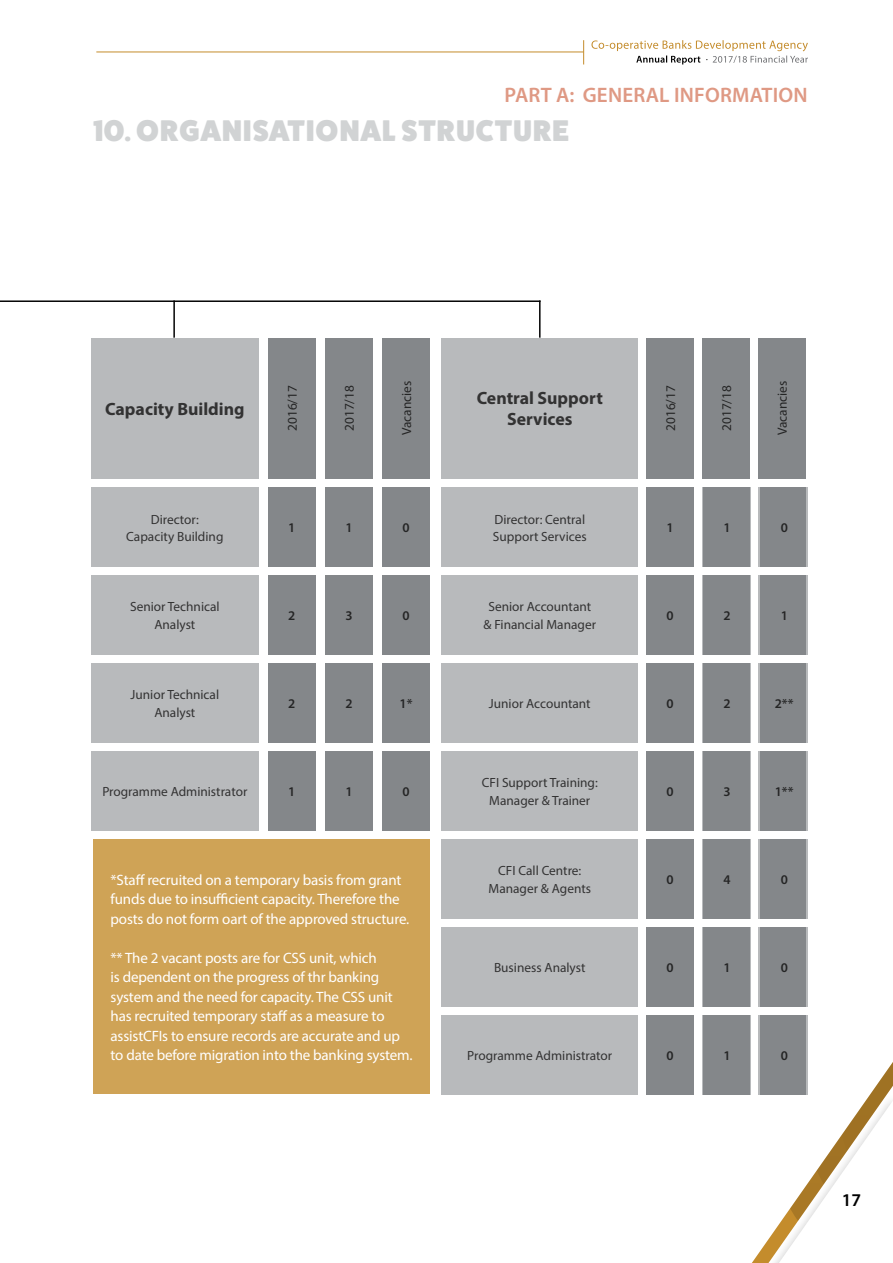
<style>
.page{position:relative;width:893px;height:1263px;background:#fff}
.page>*{position:absolute;margin:0;border:0;box-sizing:border-box;transform-origin:0 0}
.t1{font:800 30px "Fat Frank";letter-spacing:.04em;color:#d1d3d4}
.t2{font:600 21px "Myriad Pro";letter-spacing:.01em;color:#df9984}
.t3{font:600 18px "Myriad Pro";color:#000}
.t4{font:700 17.85px/20.7px "Myriad Pro";color:#000;text-align:center}
.t5{font:15px/19.5px "Myriad Pro";letter-spacing:-.01em;color:#fff}
.t6{font:13.35px/17.9px "Myriad Pro";color:#000;text-align:center}
.t7{font:600 13.35px "Myriad Pro";color:#000}
</style>
<div class="page">
<svg style="left:743px;top:1062px;width:150px;height:201px"></svg>
<svg style="left:591px;top:40px;width:217px;height:25px"></svg>
<hr style="left:96px;top:52px;width:488px;height:1px;background:#c48c2c">
<svg style="left:583px;top:40px;width:1px;height:25px"></svg>
<hr style="left:0;top:300px;width:541px;height:2px;background:#000">
<hr style="left:173px;top:300px;width:2px;height:37px;background:#000">
<hr style="left:539px;top:300px;width:2px;height:37px;background:#000">
<div style="left:91px;top:338px;width:167px;height:140px;background:#b8babc"></div>
<div style="left:442px;top:338px;width:196px;height:140px;background:#b8babc"></div>
<div style="left:442px;top:488px;width:196px;height:79px;background:#b8babc"></div>
<div style="left:442px;top:576px;width:196px;height:79px;background:#b8babc"></div>
<div style="left:442px;top:663px;width:196px;height:80px;background:#b8babc"></div>
<div style="left:442px;top:751px;width:196px;height:80px;background:#b8babc"></div>
<div style="left:442px;top:927px;width:196px;height:79px;background:#b8babc"></div>
<div style="left:442px;top:839px;width:196px;height:79px;background:#b8babc"></div>
<div style="left:442px;top:1015px;width:196px;height:79px;background:#b8babc"></div>
<div style="left:91px;top:488px;width:167px;height:79px;background:#b8babc"></div>
<div style="left:702px;top:488px;width:48px;height:79px;background:#b8babc"></div>
<div style="left:702px;top:576px;width:48px;height:79px;background:#b8babc"></div>
<div style="left:702px;top:663px;width:48px;height:80px;background:#b8babc"></div>
<div style="left:702px;top:751px;width:48px;height:80px;background:#b8babc"></div>
<div style="left:702px;top:927px;width:48px;height:79px;background:#b8babc"></div>
<div style="left:702px;top:839px;width:48px;height:79px;background:#b8babc"></div>
<div style="left:702px;top:1015px;width:48px;height:79px;background:#b8babc"></div>
<div style="left:758px;top:488px;width:48px;height:79px;background:#b8babc"></div>
<div style="left:758px;top:576px;width:48px;height:79px;background:#b8babc"></div>
<div style="left:758px;top:663px;width:48px;height:80px;background:#b8babc"></div>
<div style="left:758px;top:751px;width:48px;height:80px;background:#b8babc"></div>
<div style="left:758px;top:927px;width:48px;height:79px;background:#b8babc"></div>
<div style="left:758px;top:839px;width:48px;height:79px;background:#b8babc"></div>
<div style="left:758px;top:1015px;width:48px;height:79px;background:#b8babc"></div>
<div style="left:91px;top:576px;width:167px;height:79px;background:#b8babc"></div>
<div style="left:91px;top:663px;width:167px;height:80px;background:#b8babc"></div>
<div style="left:91px;top:751px;width:167px;height:80px;background:#b8babc"></div>
<div style="left:94px;top:839px;width:336px;height:255px;background:#cfa356"></div>
<div style="left:268px;top:338px;width:48px;height:140px;background:#84878a"></div>
<div style="left:268px;top:488px;width:48px;height:79px;background:#84878a"></div>
<div style="left:268px;top:576px;width:48px;height:79px;background:#84878a"></div>
<div style="left:268px;top:663px;width:48px;height:80px;background:#84878a"></div>
<div style="left:268px;top:751px;width:48px;height:80px;background:#84878a"></div>
<div style="left:646px;top:488px;width:48px;height:79px;background:#84878a"></div>
<div style="left:646px;top:576px;width:48px;height:79px;background:#84878a"></div>
<div style="left:646px;top:663px;width:48px;height:80px;background:#84878a"></div>
<div style="left:646px;top:751px;width:48px;height:80px;background:#84878a"></div>
<div style="left:646px;top:927px;width:48px;height:79px;background:#84878a"></div>
<div style="left:646px;top:839px;width:48px;height:79px;background:#84878a"></div>
<div style="left:646px;top:1015px;width:48px;height:79px;background:#84878a"></div>
<div style="left:325px;top:488px;width:48px;height:79px;background:#84878a"></div>
<div style="left:325px;top:576px;width:48px;height:79px;background:#84878a"></div>
<div style="left:325px;top:663px;width:48px;height:80px;background:#84878a"></div>
<div style="left:325px;top:751px;width:48px;height:80px;background:#84878a"></div>
<div style="left:703px;top:488px;width:48px;height:79px;background:#84878a"></div>
<div style="left:703px;top:576px;width:48px;height:79px;background:#84878a"></div>
<div style="left:703px;top:663px;width:48px;height:80px;background:#84878a"></div>
<div style="left:703px;top:751px;width:48px;height:80px;background:#84878a"></div>
<div style="left:703px;top:927px;width:48px;height:79px;background:#84878a"></div>
<div style="left:703px;top:839px;width:48px;height:79px;background:#84878a"></div>
<div style="left:703px;top:1015px;width:48px;height:79px;background:#84878a"></div>
<div style="left:382px;top:488px;width:48px;height:79px;background:#84878a"></div>
<div style="left:382px;top:576px;width:48px;height:79px;background:#84878a"></div>
<div style="left:382px;top:663px;width:48px;height:80px;background:#84878a"></div>
<div style="left:382px;top:751px;width:48px;height:80px;background:#84878a"></div>
<div style="left:760px;top:488px;width:48px;height:79px;background:#84878a"></div>
<div style="left:760px;top:576px;width:48px;height:79px;background:#84878a"></div>
<div style="left:760px;top:663px;width:48px;height:80px;background:#84878a"></div>
<div style="left:760px;top:751px;width:48px;height:80px;background:#84878a"></div>
<div style="left:760px;top:927px;width:48px;height:79px;background:#84878a"></div>
<div style="left:760px;top:839px;width:48px;height:79px;background:#84878a"></div>
<div style="left:760px;top:1015px;width:48px;height:79px;background:#84878a"></div>
<div style="left:646px;top:338px;width:48px;height:140px;background:#84878a"></div>
<div style="left:325px;top:338px;width:48px;height:140px;background:#84878a"></div>
<div style="left:702px;top:338px;width:48px;height:140px;background:#84878a"></div>
<div style="left:382px;top:338px;width:48px;height:140px;background:#84878a"></div>
<div style="left:758px;top:338px;width:48px;height:140px;background:#84878a"></div>
<h2 class="t2" style="left:504px;top:82px;width:305px">PART A: GENERAL INFORMATION</h2>
<h1 class="t1" style="left:94px;top:114px;width:477px">10. ORGANISATIONAL STRUCTURE</h1>
<p class="t6" style="left:397px;top:435px;width:56px;rotate:-90deg">Vacancies</p>
<p class="t6" style="left:773px;top:435px;width:56px;rotate:-90deg">Vacancies</p>
<p class="t6" style="left:340px;top:431px;width:47px;rotate:-90deg">2017/18</p>
<p class="t6" style="left:661px;top:431px;width:47px;rotate:-90deg">2016/17</p>
<p class="t6" style="left:717px;top:431px;width:47px;rotate:-90deg">2017/18</p>
<p class="t6" style="left:283px;top:431px;width:47px;rotate:-90deg">2016/17</p>
<p class="t4" style="left:105px;top:398px;width:141px">Capacity Building</p>
<p class="t4" style="left:477px;top:387px;width:128px">Central Support<br>Services</p>
<p class="t6" style="left:126px;top:510px;width:99px">Director:<br>Capacity Building</p>
<p class="t7" style="left:288px;top:519px;width:9px">1</p>
<p class="t7" style="left:345px;top:519px;width:9px">1</p>
<p class="t7" style="left:402px;top:519px;width:9px">0</p>
<p class="t6" style="left:493px;top:510px;width:95px;text-align:left">Director: Central<br>Support Services</p>
<p class="t7" style="left:666px;top:519px;width:9px">1</p>
<p class="t7" style="left:724px;top:519px;width:9px">1</p>
<p class="t7" style="left:781px;top:519px;width:9px">0</p>
<p class="t6" style="left:130px;top:598px;width:91px">Senior Technical<br>Analyst</p>
<p class="t7" style="left:288px;top:607px;width:9px">2</p>
<p class="t7" style="left:345px;top:607px;width:9px">3</p>
<p class="t7" style="left:402px;top:607px;width:9px">0</p>
<p class="t6" style="left:484px;top:598px;width:114px">Senior Accountant &amp; Financial Manager</p>
<p class="t7" style="left:666px;top:607px;width:9px">0</p>
<p class="t7" style="left:724px;top:607px;width:9px">2</p>
<p class="t7" style="left:781px;top:607px;width:9px">1</p>
<p class="t6" style="left:131px;top:686px;width:90px">Junior Technical<br>Analyst</p>
<p class="t7" style="left:288px;top:695px;width:9px">2</p>
<p class="t7" style="left:345px;top:695px;width:9px">2</p>
<p class="t7" style="left:400px;top:695px;width:14px">1*</p>
<p class="t6" style="left:489px;top:695px;width:103px">Junior Accountant</p>
<p class="t7" style="left:666px;top:695px;width:9px">0</p>
<p class="t7" style="left:724px;top:695px;width:9px">2</p>
<p class="t7" style="left:775px;top:695px;width:20px">2**</p>
<p class="t6" style="left:102px;top:782px;width:146px">Programme Administrator</p>
<p class="t7" style="left:288px;top:783px;width:9px">1</p>
<p class="t7" style="left:345px;top:783px;width:9px">1</p>
<p class="t7" style="left:402px;top:783px;width:9px">0</p>
<p class="t6" style="left:482px;top:773px;width:118px">CFI Support Training:<br>Manager &amp; Trainer</p>
<p class="t7" style="left:666px;top:783px;width:9px">0</p>
<p class="t7" style="left:724px;top:783px;width:9px">3</p>
<p class="t7" style="left:775px;top:783px;width:20px">1**</p>
<p class="t5" style="left:111px;top:870px;width:300px">*Staff recruited on a temporary basis from grant funds due to insufficient capacity. Therefore the posts do not form oart of the approved structure.</p>
<p class="t5" style="left:111px;top:948px;width:304px">** The 2 vacant posts are for CSS unit, which<br>is dependent on the progress of thr banking system and the need for capacity. The CSS unit has recruited temporary staff as a measure to assistCFIs to ensure records are accurate and up to date before migration into the banking system.</p>
<p class="t6" style="left:489px;top:861px;width:104px">CFI Call Centre:<br>Manager &amp; Agents</p>
<p class="t6" style="left:494px;top:958px;width:93px">Business Analyst</p>
<p class="t6" style="left:467px;top:1046px;width:146px">Programme Administrator</p>
<p class="t7" style="left:666px;top:871px;width:9px">0</p>
<p class="t7" style="left:724px;top:871px;width:9px">4</p>
<p class="t7" style="left:781px;top:871px;width:9px">0</p>
<p class="t7" style="left:666px;top:959px;width:9px">0</p>
<p class="t7" style="left:724px;top:959px;width:9px">1</p>
<p class="t7" style="left:781px;top:959px;width:9px">0</p>
<p class="t7" style="left:666px;top:1047px;width:9px">0</p>
<p class="t7" style="left:724px;top:1047px;width:9px">1</p>
<p class="t7" style="left:781px;top:1047px;width:9px">0</p>
<p class="t3" style="left:842px;top:1189px;width:21px">17</p>
</div>
